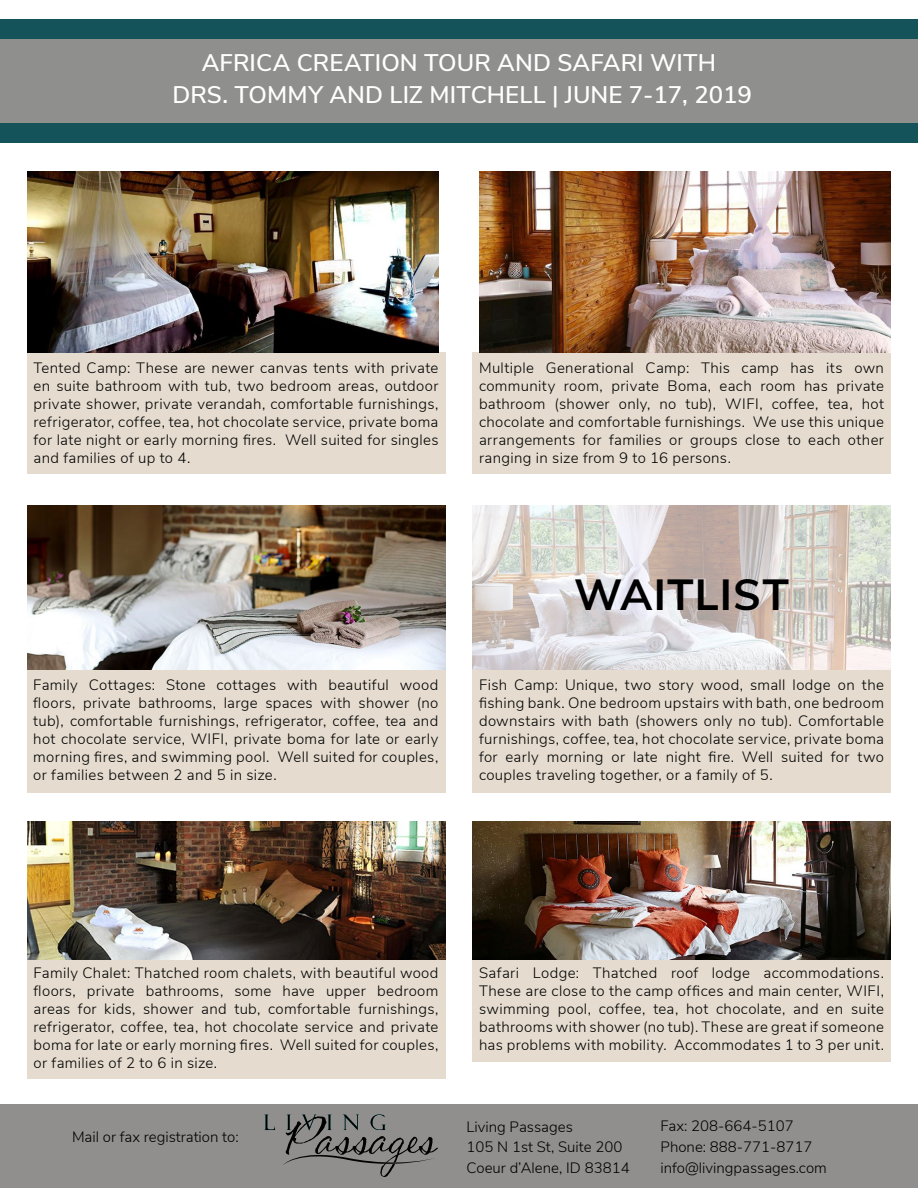
<style>
.page{position:relative;width:918px;height:1188px;background:#fff}
.page>*{position:absolute;margin:0;border:0;box-sizing:border-box;transform-origin:0 0}
.t1{font:700 43.5px "Nunito Sans";letter-spacing:.025em;color:#000}
.t2{font:600 24px/31.5px "Nunito Sans";color:#fff;text-align:center}
.t3{font:300 15px/18px "Nunito Sans";letter-spacing:.02em;color:#000;text-align:justify}
.t4{font:300 15px "Nunito Sans";color:#000}
</style>
<div class="page">
<div style="left:27px;top:670px;width:419px;height:122px;background:#e5dccf"></div>
<div style="left:27px;top:352px;width:419px;height:122px;background:#e5dccf"></div>
<div style="left:27px;top:960px;width:419px;height:118px;background:#e5dccf"></div>
<div style="left:472px;top:960px;width:419px;height:101px;background:#e5dccf"></div>
<div style="left:472px;top:670px;width:419px;height:122px;background:#e5dccf"></div>
<div style="left:472px;top:352px;width:419px;height:122px;background:#e5dccf"></div>
<img style="left:479px;top:171px;width:412px;height:181px">
<div style="left:0;top:1104px;width:918px;height:84px;background:#908f8e"></div>
<svg style="left:264px;top:1115px;width:11px;height:15px"></svg>
<svg style="left:283px;top:1114px;width:155px;height:63px"></svg>
<img style="left:27px;top:171px;width:411px;height:181px">
<img style="left:27px;top:506px;width:419px;height:164px">
<img style="left:27px;top:821px;width:419px;height:139px">
<img style="left:472px;top:821px;width:419px;height:139px">
<img style="left:472px;top:506px;width:419px;height:164px">
<div style="left:0;top:19px;width:918px;height:123px;background:#135359"></div>
<div style="left:0;top:39px;width:918px;height:84px;background:#8f8f8e"></div>
<h2 class="t2" style="left:172px;top:46px;width:581px">AFRICA CREATION TOUR AND SAFARI WITH<br>DRS. TOMMY AND LIZ MITCHELL | JUNE 7-17, 2019</h2>
<p class="t3" style="left:34px;top:358px;width:407px">Tented Camp: These are newer canvas tents with private en suite bathroom with tub, two bedroom areas, outdoor private shower, private verandah, comfortable furnishings, refrigerator, coffee, tea, hot chocolate service, private boma for late night or early morning fires. Well suited for singles and families of up to 4.</p>
<p class="t3" style="left:479px;top:358px;width:406px">Multiple Generational Camp: This camp has its own community room, private Boma, each room has private bathroom (shower only, no tub), WIFI, coffee, tea, hot chocolate and comfortable furnishings. We use this unique arrangements for families or groups close to each other ranging in size from 9 to 16 persons.</p>
<p class="t3" style="left:33px;top:675px;width:406px">Family Cottages: Stone cottages with beautiful wood floors, private bathrooms, large spaces with shower (no tub), comfortable furnishings, refrigerator, coffee, tea and hot chocolate service, WIFI, private boma for late or early morning fires, and swimming pool. Well suited for couples, or families between 2 and 5 in size.</p>
<h1 class="t1" style="left:574px;top:563px;width:216px">WAITLIST</h1>
<p class="t3" style="left:479px;top:675px;width:407px">Fish Camp: Unique, two story wood, small lodge on the fishing bank. One bedroom upstairs with bath, one bedroom downstairs with bath (showers only no tub). Comfortable furnishings, coffee, tea, hot chocolate service, private boma for early morning or late night fire. Well suited for two couples traveling together, or a family of 5.</p>
<p class="t3" style="left:34px;top:963px;width:406px">Family Chalet: Thatched room chalets, with beautiful wood floors, private bathrooms, some have upper bedroom areas for kids, shower and tub, comfortable furnishings, refrigerator, coffee, tea, hot chocolate service and private boma for late or early morning fires. Well suited for couples, or families of 2 to 6 in size.</p>
<p class="t3" style="left:479px;top:963px;width:407px">Safari Lodge: Thatched roof lodge accommodations.<br>These are close to the camp offices and main center, WIFI, swimming pool, coffee, tea, hot chocolate, and en suite bathrooms with shower (no tub). These are great if someone has problems with mobility. Accommodates 1 to 3 per unit.</p>
<p class="t4" style="left:72px;top:1126px;width:168px">Mail or fax registration to:</p>
<p class="t4" style="left:466px;top:1116px;width:108px">Living Passages</p>
<p class="t4" style="left:660px;top:1115px;width:135px">Fax: 208-664-5107</p>
<p class="t4" style="left:466px;top:1136px;width:157px">105 N 1st St, Suite 200</p>
<p class="t4" style="left:660px;top:1136px;width:154px">Phone: 888-771-8717</p>
<p class="t4" style="left:466px;top:1157px;width:165px">Coeur d’Alene, ID 83814</p>
<p class="t4" style="left:660px;top:1157px;width:168px">info@livingpassages.com</p>
</div>
